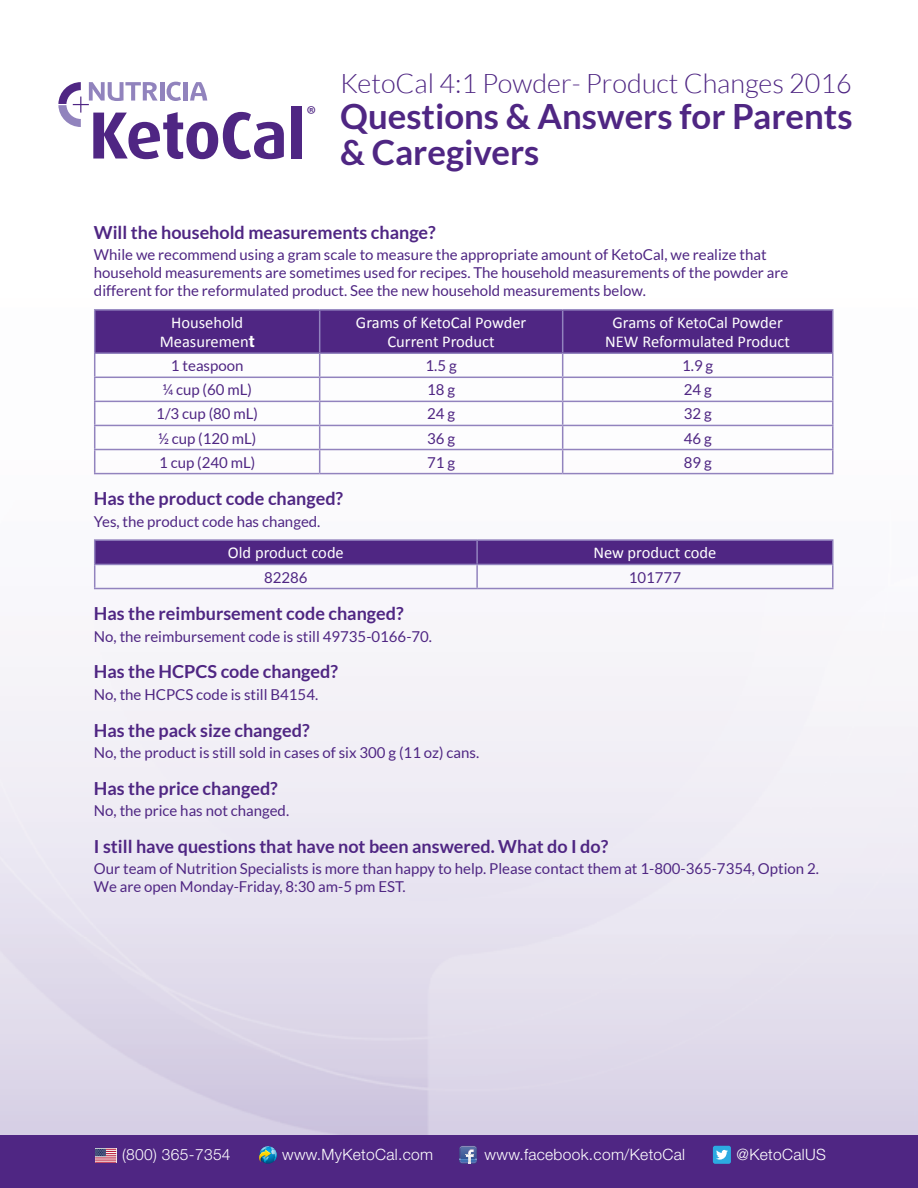
<style>
.page{position:relative;width:918px;height:1188px;background:#fff}
.page>*{position:absolute;margin:0;border:0;box-sizing:border-box;transform-origin:0 0}
.t1{font:700 66.75px "Dax";letter-spacing:-.02em;color:#4f2683}
.t2{font:700 34.8px/36px "Lato";color:#4f2683}
.t3{font:300 27px "Lato";color:#4f2683}
.t4{font:23.1px "Myriad Pro";color:#4f2683}
.t5{font:700 18px "Lato";color:#4f2683}
.t6{font:16.5px/19px "Calibri";color:#fff;text-align:center}
.t7{font:300 15.6px "Helvetica Neue";letter-spacing:.02em;color:#fff}
.t8{font:15px/18px "Lato";color:#4f2683}
.s1{font-family:"Helvetica Neue";font-weight:700}
</style>
<div class="page">
<img style="left:0;top:81px;width:918px;height:1055px">
<hr style="left:160px;top:82px;width:4px;height:19px;background:#9183bd">
<svg style="left:167px;top:82px;width:14px;height:19px"></svg>
<hr style="left:184px;top:82px;width:4px;height:19px;background:#9183bd">
<svg style="left:190px;top:82px;width:17px;height:19px"></svg>
<svg style="left:58px;top:82px;width:100px;height:45px"></svg>
<hr style="left:94px;top:309px;width:226px;height:2px;background:#9283be">
<hr style="left:320px;top:309px;width:243px;height:2px;background:#9283be">
<hr style="left:563px;top:309px;width:271px;height:2px;background:#9283be">
<hr style="left:832px;top:311px;width:2px;height:41px;background:#9283be">
<hr style="left:563px;top:352px;width:271px;height:2px;background:#9283be">
<hr style="left:832px;top:354px;width:2px;height:23px;background:#9283be">
<hr style="left:563px;top:377px;width:271px;height:1px;background:#9283be">
<hr style="left:832px;top:378px;width:2px;height:23px;background:#9283be">
<hr style="left:563px;top:401px;width:271px;height:1px;background:#9283be">
<hr style="left:832px;top:402px;width:2px;height:23px;background:#9283be">
<hr style="left:563px;top:425px;width:271px;height:1px;background:#9283be">
<hr style="left:832px;top:426px;width:2px;height:23px;background:#9283be">
<hr style="left:563px;top:449px;width:271px;height:1px;background:#9283be">
<svg style="left:94px;top:310px;width:739px;height:163px"></svg>
<hr style="left:832px;top:450px;width:2px;height:23px;background:#9283be">
<hr style="left:94px;top:473px;width:226px;height:1px;background:#9283be">
<hr style="left:320px;top:473px;width:243px;height:1px;background:#9283be">
<hr style="left:563px;top:473px;width:271px;height:1px;background:#9283be">
<hr style="left:94px;top:539px;width:383px;height:2px;background:#9283be">
<hr style="left:477px;top:539px;width:357px;height:2px;background:#9283be">
<hr style="left:832px;top:541px;width:2px;height:23px;background:#9283be">
<svg style="left:94px;top:540px;width:739px;height:48px"></svg>
<hr style="left:477px;top:564px;width:357px;height:1px;background:#9283be">
<hr style="left:476px;top:565px;width:2px;height:23px;background:#9283be">
<hr style="left:832px;top:565px;width:2px;height:23px;background:#9283be">
<hr style="left:94px;top:588px;width:383px;height:1px;background:#9283be">
<hr style="left:477px;top:588px;width:357px;height:1px;background:#9283be">
<div style="left:0;top:1136px;width:918px;height:52px;background:#4f2683"></div>
<svg style="left:95px;top:1149px;width:21px;height:14px"></svg>
<svg style="left:259px;top:1146px;width:18px;height:18px"></svg>
<svg style="left:259px;top:1146px;width:12px;height:17px"></svg>
<svg style="left:459px;top:1147px;width:18px;height:17px"></svg>
<img style="left:460px;top:1146px;width:16px;height:3px">
<div style="left:713px;top:1146px;width:18px;height:18px;background:#2caae1;border-radius:2px"></div>
<svg style="left:716px;top:1150px;width:12px;height:10px"></svg>
<h1 class="t1" style="left:89px;top:98px;width:218px">KetoCal</h1>
<h3 class="t4" style="left:306px;top:100px;width:11px">®</h3>
<h3 class="t3" style="left:340px;top:69px;width:513px">KetoCal 4:1 Powder- Product Changes 2016</h3>
<h2 class="t2" style="left:340px;top:98px;width:514px">Questions &amp; Answers for Parents &amp; Caregivers</h2>
<p class="t5" style="left:94px;top:222px;width:343px">Will the household measurements change?</p>
<p class="t8" style="left:94px;top:246px;width:696px">While we recommend using a gram scale to measure the appropriate amount of KetoCal, we realize that household measurements are sometimes used for recipes. The household measurements of the powder are different for the reformulated product. See the new household measurements below.</p>
<p class="t6" style="left:160px;top:312px;width:96px">Household<br>Measuremen<span class="s1">t</span></p>
<p class="t6" style="left:356px;top:312px;width:172px">Grams of KetoCal Powder<br>Current Product</p>
<p class="t6" style="left:605px;top:312px;width:186px">Grams of KetoCal Powder<br>NEW Reformulated Product</p>
<p class="t8" style="left:171px;top:357px;width:74px">1 teaspoon</p>
<p class="t8" style="left:426px;top:357px;width:33px">1.5 g</p>
<p class="t8" style="left:682px;top:357px;width:33px">1.9 g</p>
<p class="t8" style="left:162px;top:381px;width:91px">¼ cup (60 mL)</p>
<p class="t8" style="left:427px;top:381px;width:29px">18 g</p>
<p class="t8" style="left:684px;top:381px;width:29px">24 g</p>
<p class="t8" style="left:156px;top:405px;width:103px">1/3 cup (80 mL)</p>
<p class="t8" style="left:427px;top:405px;width:29px">24 g</p>
<p class="t8" style="left:684px;top:405px;width:29px">32 g</p>
<p class="t8" style="left:158px;top:429px;width:100px">½ cup (120 mL)</p>
<p class="t8" style="left:427px;top:429px;width:29px">36 g</p>
<p class="t8" style="left:684px;top:429px;width:29px">46 g</p>
<p class="t8" style="left:159px;top:453px;width:98px">1 cup (240 mL)</p>
<p class="t8" style="left:427px;top:453px;width:29px">71 g</p>
<p class="t8" style="left:684px;top:453px;width:29px">89 g</p>
<p class="t5" style="left:94px;top:488px;width:251px">Has the product code changed?</p>
<p class="t8" style="left:94px;top:512px;width:228px">Yes, the product code has changed.</p>
<p class="t6" style="left:228px;top:543px;width:117px">Old product code</p>
<p class="t6" style="left:593px;top:543px;width:125px">New product code</p>
<p class="t8" style="left:264px;top:568px;width:45px">82286</p>
<p class="t8" style="left:629px;top:568px;width:54px">101777</p>
<p class="t5" style="left:94px;top:603px;width:311px">Has the reimbursement code changed?</p>
<p class="t8" style="left:94px;top:627px;width:340px">No, the reimbursement code is still 49735-0166-70.</p>
<p class="t5" style="left:94px;top:662px;width:246px">Has the HCPCS code changed?</p>
<p class="t8" style="left:94px;top:685px;width:226px">No, the HCPCS code is still B4154.</p>
<p class="t5" style="left:94px;top:720px;width:217px">Has the pack size changed?</p>
<p class="t8" style="left:94px;top:743px;width:387px">No, the product is still sold in cases of six 300 g (11 oz) cans.</p>
<p class="t5" style="left:94px;top:778px;width:185px">Has the price changed?</p>
<p class="t8" style="left:94px;top:802px;width:197px">No, the price has not changed.</p>
<p class="t5" style="left:94px;top:836px;width:516px">I still have questions that have not been answered. What do I do?</p>
<p class="t8" style="left:94px;top:860px;width:727px">Our team of Nutrition Specialists is more than happy to help. Please contact them at 1-800-365-7354, Option 2.<br>We are open Monday-Friday, 8:30 am-5 pm EST.</p>
<p class="t7" style="left:122px;top:1145px;width:110px">(800) 365-7354</p>
<p class="t7" style="left:282px;top:1145px;width:152px">www.MyKetoCal.com</p>
<p class="t7" style="left:485px;top:1145px;width:202px">www.facebook.com/KetoCal</p>
<p class="t7" style="left:737px;top:1145px;width:91px">@KetoCalUS</p>
</div>
